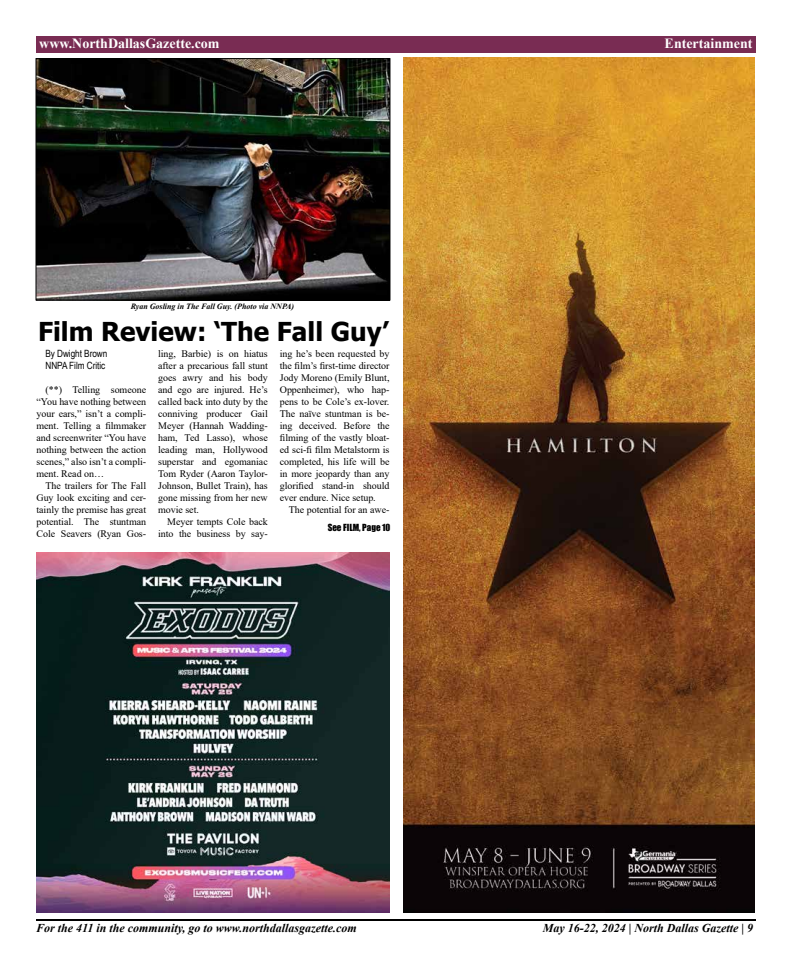
<style>
.page{position:relative;width:792px;height:972px;background:#fff}
.page>*{position:absolute;margin:0;border:0;box-sizing:border-box;transform-origin:0 0}
.t1{font:700 26px "Tahoma";color:#000}
.t2{font:700 14px "Times New Roman";color:#fff}
.t3{font:italic 700 12px "Times New Roman";color:#000}
.t4{font:10px/12px "Times New Roman";letter-spacing:-.005em;color:#000;text-align:justify}
.t5{font:10px/12px "Arial Narrow";letter-spacing:-.005em;color:#000}
.t6{font:9px "Impact";color:#000}
.t7{font:italic 700 8px "Times New Roman";color:#000}
</style>
<div class="page">
<hr style="left:36px;top:919px;width:720px;height:2px;background:#000">
<div style="left:36px;top:36px;width:720px;height:17px;background:#792c53"></div>
<img style="left:404px;top:58px;width:350px;height:855px">
<img style="left:36px;top:552px;width:353px;height:360px">
<img style="left:38px;top:60px;width:350px;height:239px">
<div style="left:36px;top:58px;width:354px;height:243px;border:1px solid #000"></div>
<h2 class="t2" style="left:39px;top:33px;width:182px">www.NorthDallasGazette.com</h2>
<h2 class="t2" style="left:665px;top:33px;width:89px">Entertainment</h2>
<p class="t7" style="left:131px;top:301px;width:165px">Ryan Gosling in The Fall Guy. (Photo via NNPA)</p>
<h1 class="t1" style="left:38px;top:313px;width:353px">Film Review: ‘The Fall Guy’</h1>
<p class="t5" style="left:46px;top:347px;width:63px">By Dwight Brown<br>NNPA Film Critic</p>
<p class="t4" style="left:36px;top:383px;width:111px;text-indent:9px">(**) Telling someone “You have nothing between your ears,” isn’t a compli&shy;ment. Telling a filmmaker and screenwriter “You have nothing between the action scenes,” also isn’t a compli&shy;ment. Read on…</p>
<p class="t4" style="left:36px;top:479px;width:111px;text-indent:9px">The trailers for The Fall Guy look exciting and cer&shy;tainly the premise has great potential. The stuntman Cole Seavers (Ryan Gos-</p>
<p class="t4" style="left:158px;top:347px;width:111px">ling, Barbie) is on hiatus after a precarious fall stunt goes awry and his body and ego are injured. He’s called back into duty by the conniving producer Gail Meyer (Hannah Wadding&shy;ham, Ted Lasso), whose leading man, Hollywood superstar and egomaniac Tom Ryder (Aaron Taylor-Johnson, Bullet Train), has gone missing from her new movie set.</p>
<p class="t4" style="left:158px;top:515px;width:111px;text-align:right">Meyer tempts Cole back into the business by say-</p>
<p class="t4" style="left:280px;top:347px;width:111px">ing he’s been requested by the film’s first-time director Jody Moreno (Emily Blunt, Oppenheimer), who hap&shy;pens to be Cole’s ex-lover.<br>The naïve stuntman is be&shy;ing deceived. Before the filming of the vastly bloat&shy;ed sci-fi film Metalstorm is completed, his life will be in more jeopardy than any glorified stand-in should ever endure. Nice setup.</p>
<p class="t4" style="left:289px;top:503px;width:102px">The potential for an awe-</p>
<p class="t6" style="left:328px;top:521px;width:64px">See FILM, Page 10</p>
<p class="t3" style="left:36px;top:920px;width:322px">For the 411 in the community, go to www.northdallasgazette.com</p>
<p class="t3" style="left:543px;top:920px;width:212px">May 16-22, 2024 | North Dallas Gazette | 9</p>
</div>
